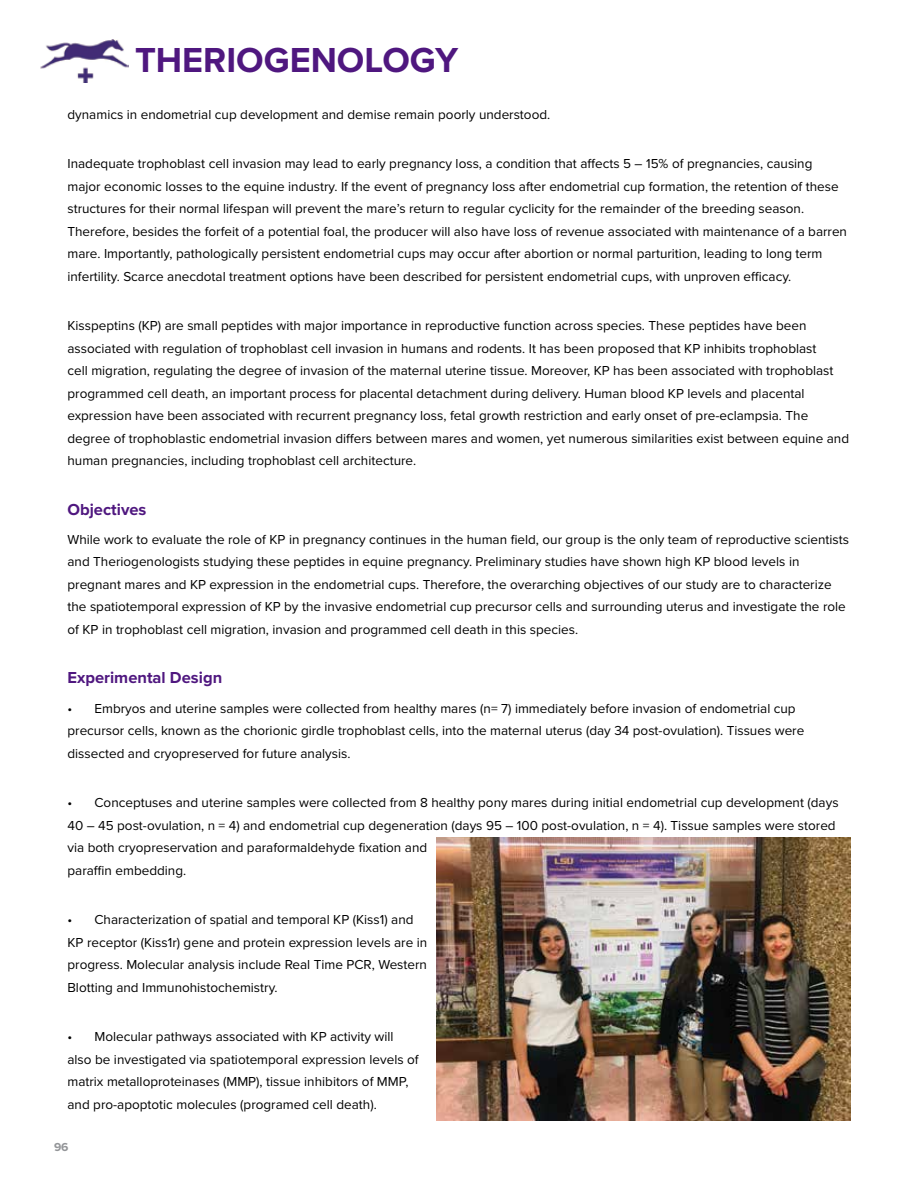
<style>
.page{position:relative;width:918px;height:1188px;background:#fff}
.page>*{position:absolute;margin:0;border:0;box-sizing:border-box;transform-origin:0 0}
.t1{font:700 36px "Proxima Nova";color:#4f177f}
.t2{font:700 16.5px "Proxima Nova";color:#4f177f}
.t3{font:13.5px/22.5px "Proxima Nova";color:#000}
.t4{font:700 12px "Proxima Nova";color:#939598}
</style>
<div class="page">
<img style="left:437px;top:838px;width:413px;height:282px">
<img style="left:40px;top:40px;width:89px;height:42px">
<h1 class="t1" style="left:135px;top:38px;width:325px">THERIOGENOLOGY</h1>
<p class="t3" style="left:68px;top:103px;width:484px">dynamics in endometrial cup development and demise remain poorly understood.</p>
<p class="t3" style="left:68px;top:153px;width:781px">Inadequate trophoblast cell invasion may lead to early pregnancy loss, a condition that affects 5 – 15% of pregnancies, causing major economic losses to the equine industry. If the event of pregnancy loss after endometrial cup formation, the retention of these structures for their normal lifespan will prevent the mare’s return to regular cyclicity for the remainder of the breeding season.<br>Therefore, besides the forfeit of a potential foal, the producer will also have loss of revenue associated with maintenance of a barren mare. Importantly, pathologically persistent endometrial cups may occur after abortion or normal parturition, leading to long term infertility. Scarce anecdotal treatment options have been described for persistent endometrial cups, with unproven efficacy.</p>
<p class="t3" style="left:68px;top:315px;width:783px">Kisspeptins (KP) are small peptides with major importance in reproductive function across species. These peptides have been associated with regulation of trophoblast cell invasion in humans and rodents. It has been proposed that KP inhibits trophoblast<br>cell migration, regulating the degree of invasion of the maternal uterine tissue. Moreover, KP has been associated with trophoblast programmed cell death, an important process for placental detachment during delivery. Human blood KP levels and placental expression have been associated with recurrent pregnancy loss, fetal growth restriction and early onset of pre-eclampsia. The degree of trophoblastic endometrial invasion differs between mares and women, yet numerous similarities exist between equine and human pregnancies, including trophoblast cell architecture.</p>
<p class="t2" style="left:68px;top:499px;width:81px">Objectives</p>
<p class="t3" style="left:68px;top:528px;width:783px">While work to evaluate the role of KP in pregnancy continues in the human field, our group is the only team of reproductive scientists and Theriogenologists studying these peptides in equine pregnancy. Preliminary studies have shown high KP blood levels in pregnant mares and KP expression in the endometrial cups. Therefore, the overarching objectives of our study are to characterize the spatiotemporal expression of KP by the invasive endometrial cup precursor cells and surrounding uterus and investigate the role of KP in trophoblast cell migration, invasion and programmed cell death in this species.</p>
<p class="t2" style="left:68px;top:668px;width:156px">Experimental Design</p>
<p class="t3" style="left:68px;top:697px;width:738px">• Embryos and uterine samples were collected from healthy mares (n= 7) immediately before invasion of endometrial cup precursor cells, known as the chorionic girdle trophoblast cells, into the maternal uterus (day 34 post-ovulation). Tissues were dissected and cryopreserved for future analysis.</p>
<p class="t3" style="left:68px;top:792px;width:773px">• Conceptuses and uterine samples were collected from 8 healthy pony mares during initial endometrial cup development (days 40 – 45 post-ovulation, n = 4) and endometrial cup degeneration (days 95 – 100 post-ovulation, n = 4). Tissue samples were stored via both cryopreservation and paraformaldehyde fixation and<br>paraffin embedding.</p>
<p class="t3" style="left:68px;top:909px;width:361px">• Characterization of spatial and temporal KP (Kiss1) and KP receptor (Kiss1r) gene and protein expression levels are in progress. Molecular analysis include Real Time PCR, Western Blotting and Immunohistochemistry.</p>
<p class="t3" style="left:68px;top:1026px;width:353px">• Molecular pathways associated with KP activity will also be investigated via spatiotemporal expression levels of matrix metalloproteinases (MMP), tissue inhibitors of MMP, and pro-apoptotic molecules (programed cell death).</p>
<p class="t4" style="left:54px;top:1139px;width:16px">96</p>
</div>
